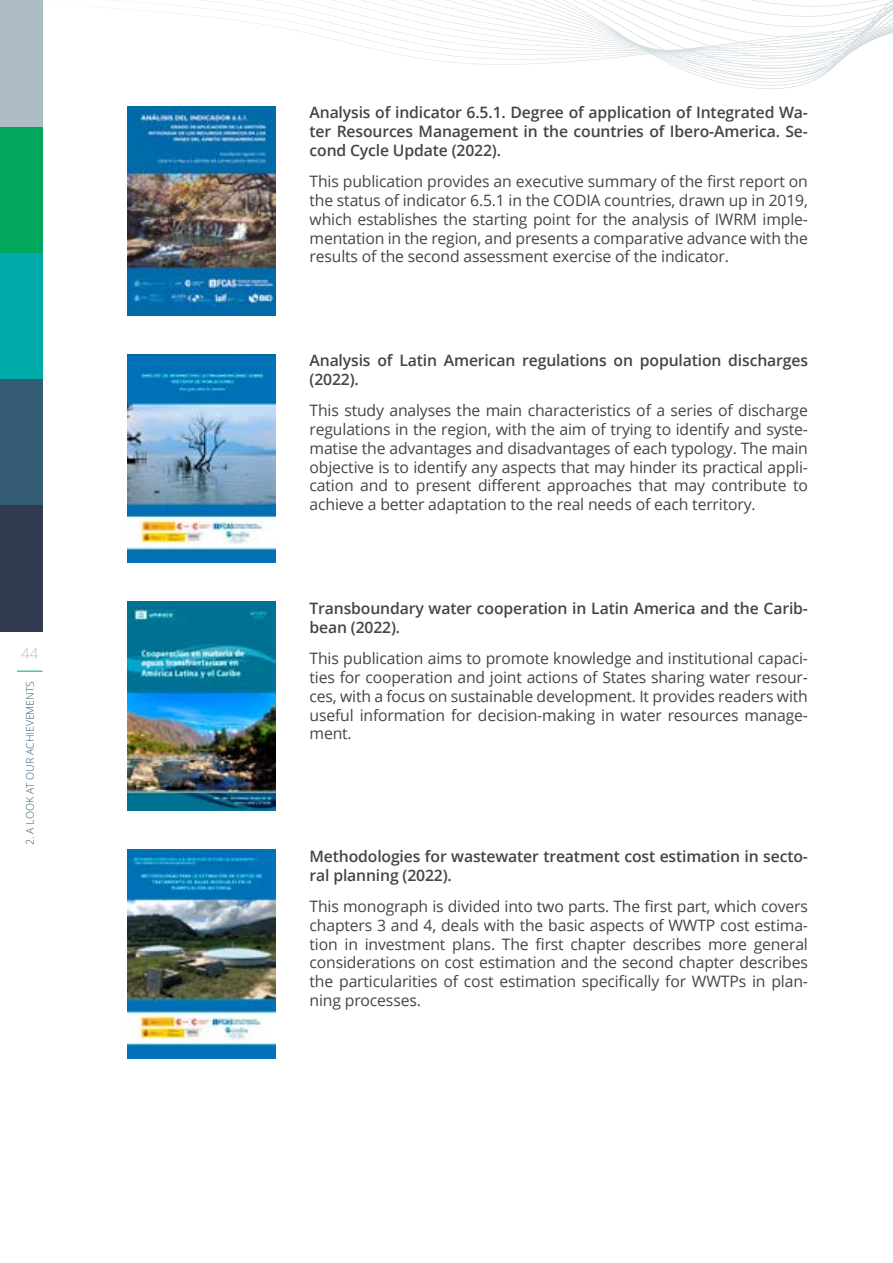
<style>
.page{position:relative;width:893px;height:1263px;background:#fff}
.page>*{position:absolute;margin:0;border:0;box-sizing:border-box;transform-origin:0 0}
.t1{font:15.75px/18.8px "Open Sans";letter-spacing:-.01em;color:#404649;text-align:justify}
.t2{font:600 15.75px/18.8px "Open Sans";letter-spacing:-.01em;color:#404649}
.t3{font:300 15px "Open Sans";color:#aebcc5}
.t4{font:300 10.5px "Open Sans";color:#355c75}
</style>
<div class="page">
<svg style="left:161px;top:0;width:732px;height:89px"></svg>
<div style="left:0;top:0;width:43px;height:631px;background:#313a50"></div>
<div style="left:0;top:0;width:43px;height:505px;background:#355c75"></div>
<div style="left:0;top:0;width:43px;height:379px;background:#00aca9"></div>
<div style="left:0;top:0;width:43px;height:253px;background:#00a75d"></div>
<div style="left:0;top:0;width:43px;height:126px;background:#aebcc5"></div>
<svg style="left:17px;top:671px;width:26px;height:1px"></svg>
<img style="left:128px;top:106px;width:147px;height:209px">
<img style="left:128px;top:354px;width:147px;height:209px">
<img style="left:128px;top:602px;width:147px;height:209px">
<img style="left:128px;top:850px;width:147px;height:208px">
<p class="t3" style="left:21px;top:643px;width:19px">44</p>
<p class="t4" style="left:23px;top:845px;width:165px;rotate:-90deg">2. A LOOK AT OUR ACHIEVEMENTS</p>
<p class="t2" style="left:310px;top:103px;width:500px;text-align:justify">Analysis of indicator 6.5.1. Degree of application of Integrated Wa&shy;ter Resources Management in the countries of Ibero-America. Se&shy;cond Cycle Update (2022).</p>
<p class="t1" style="left:310px;top:172px;width:500px">This publication provides an executive summary of the first report on the status of indicator 6.5.1 in the CODIA countries, drawn up in 2019, which establishes the starting point for the analysis of IWRM imple&shy;mentation in the region, and presents a comparative advance with the results of the second assessment exercise of the indicator.</p>
<p class="t2" style="left:310px;top:351px;width:500px">Analysis of Latin American regulations on population discharges (2022).</p>
<p class="t1" style="left:310px;top:401px;width:500px">This study analyses the main characteristics of a series of discharge regulations in the region, with the aim of trying to identify and syste&shy;matise the advantages and disadvantages of each typology. The main objective is to identify any aspects that may hinder its practical appli&shy;cation and to present different approaches that may contribute to achieve a better adaptation to the real needs of each territory.</p>
<p class="t2" style="left:310px;top:599px;width:500px">Transboundary water cooperation in Latin America and the Carib&shy;bean (2022).</p>
<p class="t1" style="left:310px;top:649px;width:500px">This publication aims to promote knowledge and institutional capaci&shy;ties for cooperation and joint actions of States sharing water resour&shy;ces, with a focus on sustainable development. It provides readers with useful information for decision-making in water resources manage&shy;ment.</p>
<p class="t2" style="left:310px;top:846px;width:500px">Methodologies for wastewater treatment cost estimation in secto&shy;ral planning (2022).</p>
<p class="t1" style="left:310px;top:896px;width:500px">This monograph is divided into two parts. The first part, which covers chapters 3 and 4, deals with the basic aspects of WWTP cost estima&shy;tion in investment plans. The first chapter describes more general considerations on cost estimation and the second chapter describes the particularities of cost estimation specifically for WWTPs in plan&shy;ning processes.</p>
</div>
